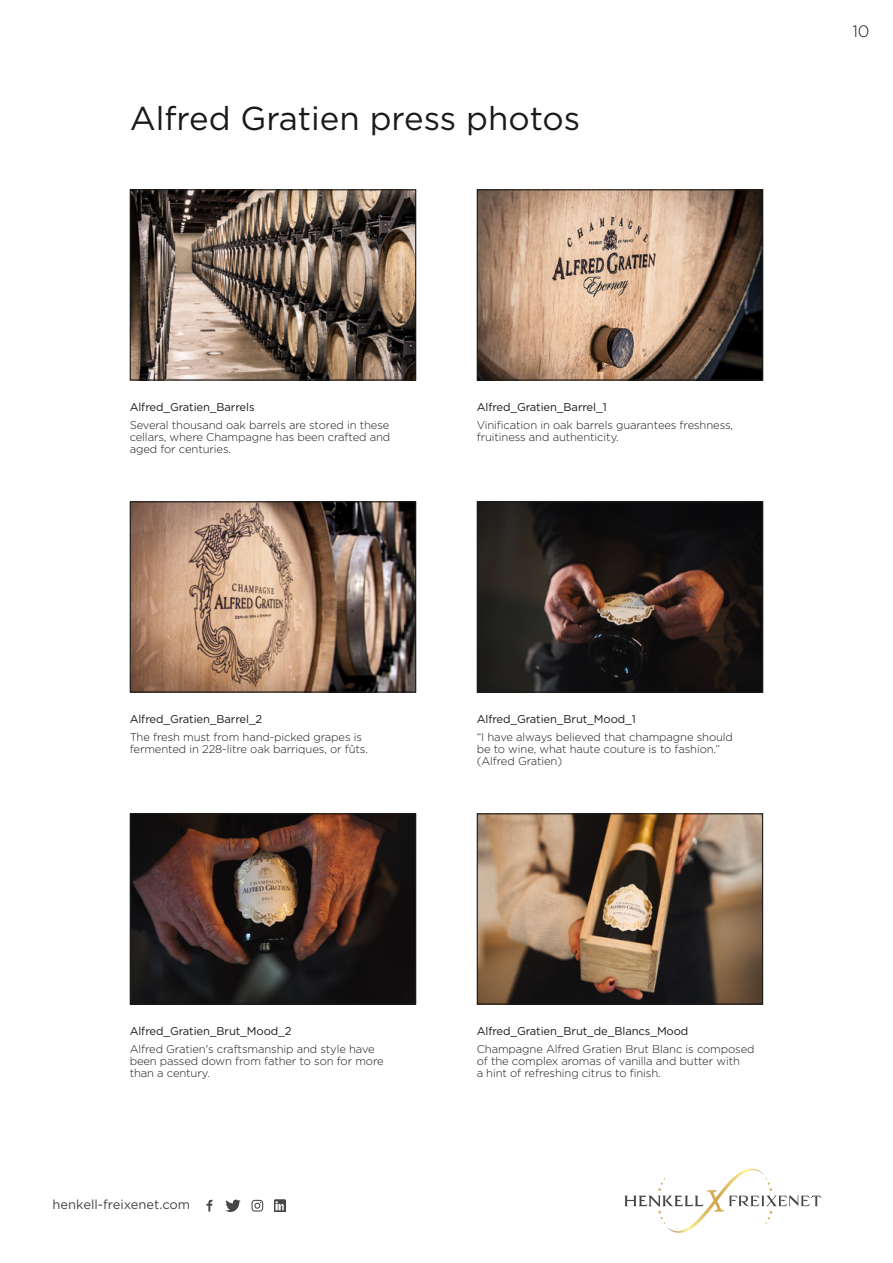
<style>
.page{position:relative;width:893px;height:1263px;background:#fff}
.page>*{position:absolute;margin:0;border:0;box-sizing:border-box;transform-origin:0 0}
.t1{font:33px "Gotham";color:#1a1a18}
.t2{font:300 16.5px "Gotham";color:#1a1a18}
.t3{font:12.9px "Gotham";color:#464645}
.t4{font:300 11.25px/12px "Gotham";letter-spacing:-.01em;color:#1a1a18}
.t5{font:11.25px "Gotham";letter-spacing:-.01em;color:#1a1a18}
</style>
<div class="page">
<img style="left:132px;top:191px;width:282px;height:188px">
<div style="left:130px;top:189px;width:286px;height:192px;border:1px solid #1a1a18"></div>
<img style="left:132px;top:503px;width:282px;height:188px">
<div style="left:130px;top:501px;width:286px;height:192px;border:1px solid #1a1a18"></div>
<img style="left:132px;top:815px;width:282px;height:188px">
<div style="left:130px;top:813px;width:286px;height:192px;border:1px solid #1a1a18"></div>
<img style="left:479px;top:191px;width:282px;height:188px">
<div style="left:477px;top:189px;width:286px;height:192px;border:1px solid #1a1a18"></div>
<img style="left:479px;top:503px;width:282px;height:188px">
<div style="left:477px;top:501px;width:286px;height:192px;border:1px solid #1a1a18"></div>
<img style="left:479px;top:815px;width:282px;height:188px">
<div style="left:477px;top:813px;width:286px;height:192px;border:1px solid #1a1a18"></div>
<svg style="left:624px;top:1169px;width:198px;height:64px"></svg>
<svg style="left:225px;top:1199px;width:16px;height:13px"></svg>
<svg style="left:206px;top:1200px;width:6px;height:11px"></svg>
<svg style="left:252px;top:1200px;width:11px;height:11px"></svg>
<svg style="left:274px;top:1200px;width:12px;height:11px"></svg>
<h1 class="t1" style="left:130px;top:97px;width:452px">Alfred Gratien press photos</h1>
<h2 class="t2" style="left:852px;top:23px;width:19px">10</h2>
<p class="t5" style="left:130px;top:400px;width:126px">Alfred_Gratien_Barrels</p>
<p class="t4" style="left:130px;top:419px;width:262px;text-align:justify">Several thousand oak barrels are stored in these cellars, where Champagne has been crafted and aged for centuries.</p>
<p class="t5" style="left:477px;top:400px;width:131px">Alfred_Gratien_Barrel_1</p>
<p class="t4" style="left:477px;top:419px;width:258px">Vinification in oak barrels guarantees freshness, fruitiness and authenticity.</p>
<p class="t5" style="left:130px;top:712px;width:134px">Alfred_Gratien_Barrel_2</p>
<p class="t4" style="left:130px;top:731px;width:240px">The fresh must from hand-picked grapes is fermented in 228-litre oak barriques, or fûts.</p>
<p class="t5" style="left:477px;top:712px;width:161px">Alfred_Gratien_Brut_Mood_1</p>
<p class="t4" style="left:477px;top:731px;width:258px">“I have always believed that champagne should be to wine, what haute couture is to fashion.” (Alfred Gratien)</p>
<p class="t5" style="left:130px;top:1024px;width:163px">Alfred_Gratien_Brut_Mood_2</p>
<p class="t4" style="left:130px;top:1043px;width:256px">Alfred Gratien's craftsmanship and style have been passed down from father to son for more than a century.</p>
<p class="t3" style="left:53px;top:1196px;width:139px">henkell-freixenet.com</p>
<p class="t5" style="left:477px;top:1024px;width:213px">Alfred_Gratien_Brut_de_Blancs_Mood</p>
<p class="t4" style="left:477px;top:1043px;width:279px">Champagne Alfred Gratien Brut Blanc is composed of the complex aromas of vanilla and butter with<br>a hint of refreshing citrus to finish.</p>
</div>
